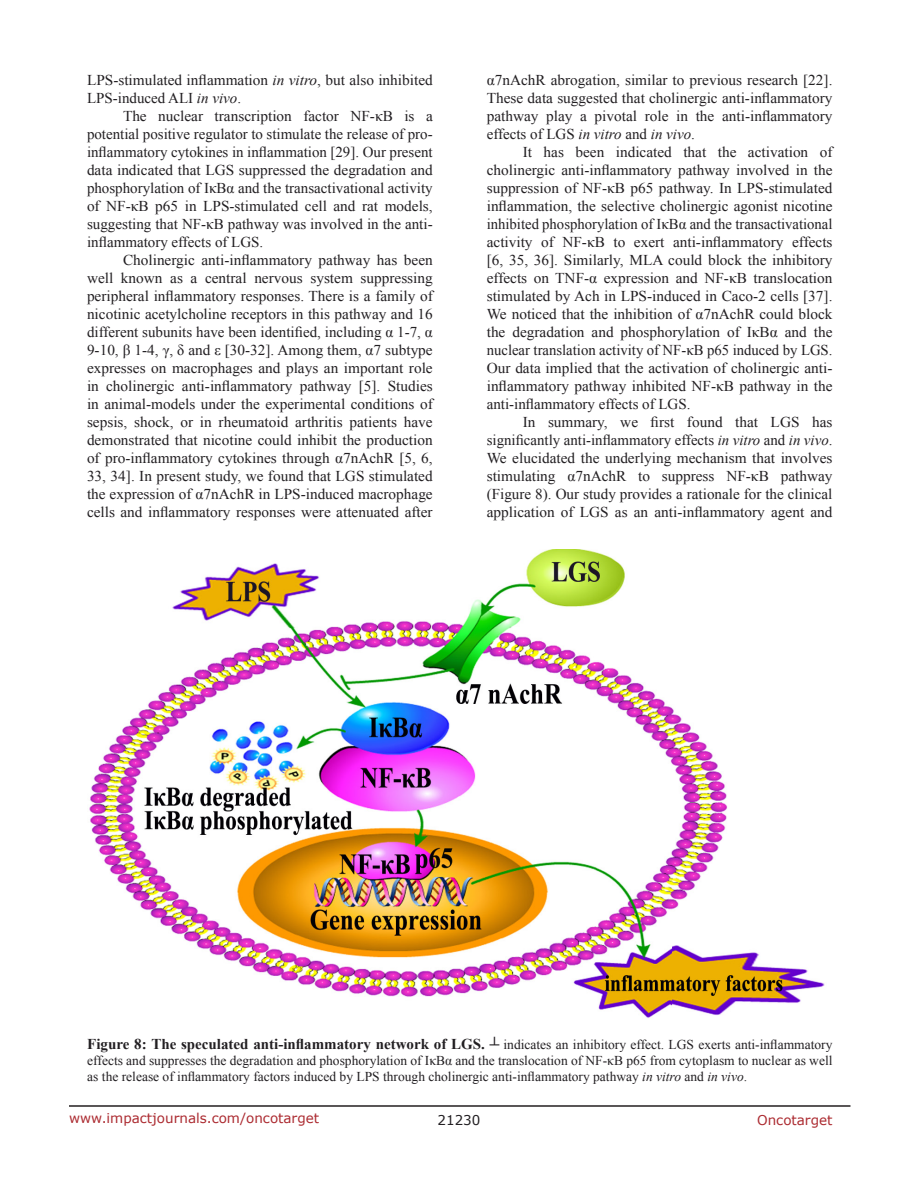
<style>
.page{position:relative;width:918px;height:1188px;background:#fff}
.page>*{position:absolute;margin:0;border:0;box-sizing:border-box;transform-origin:0 0}
.BodyText{font:15px/18px "Times New Roman";color:#221f22;text-align:justify}
.FigureText{font:13.5px/16.2px "Times New Roman";color:#221f22;text-align:justify}
.t1{font:13.5px "Verdana";color:#ac2b31}
.t2{font:13.5px "Verdana";color:#221f22}
.s1{font-style:italic}
.s2{font-weight:700;font-size:15px}
</style>
<div class="page">
<hr style="left:69px;top:1105px;width:781px;height:2px;background:#231f20">
<img style="left:89px;top:549px;width:736px;height:469px">
<p class="BodyText" style="left:87px;top:71px;width:347px">LPS-stimulated inflammation <span class="s1">in vitro</span>, but also inhibited<br>LPS-induced ALI <span class="s1">in vivo</span>.</p>
<p class="BodyText" style="left:87px;top:107px;width:347px;text-indent:36px">The nuclear transcription factor NF-κB is a potential positive regulator to stimulate the release of pro&shy;inflammatory cytokines in inflammation [29]. Our present data indicated that LGS suppressed the degradation and phosphorylation of IκBα and the transactivational activity of NF-κB p65 in LPS-stimulated cell and rat models, suggesting that NF-κB pathway was involved in the anti&shy;inflammatory effects of LGS.</p>
<p class="BodyText" style="left:87px;top:251px;width:347px;text-indent:36px">Cholinergic anti-inflammatory pathway has been well known as a central nervous system suppressing peripheral inflammatory responses. There is a family of nicotinic acetylcholine receptors in this pathway and 16 different subunits have been identified, including α 1-7, α 9-10, β 1-4, γ, δ and ε [30-32]. Among them, α7 subtype expresses on macrophages and plays an important role in cholinergic anti-inflammatory pathway [5]. Studies in animal-models under the experimental conditions of sepsis, shock, or in rheumatoid arthritis patients have demonstrated that nicotine could inhibit the production of pro-inflammatory cytokines through α7nAchR [5, 6, 33, 34]. In present study, we found that LGS stimulated the expression of α7nAchR in LPS-induced macrophage cells and inflammatory responses were attenuated after</p>
<p class="BodyText" style="left:487px;top:71px;width:347px">α7nAchR abrogation, similar to previous research [22].<br>These data suggested that cholinergic anti-inflammatory pathway play a pivotal role in the anti-inflammatory effects of LGS <span class="s1">in vitro</span> and <span class="s1">in vivo</span>.</p>
<p class="BodyText" style="left:487px;top:143px;width:347px;text-indent:36px">It has been indicated that the activation of cholinergic anti-inflammatory pathway involved in the suppression of NF-κB p65 pathway. In LPS-stimulated inflammation, the selective cholinergic agonist nicotine inhibited phosphorylation of IκBα and the transactivational activity of NF-κB to exert anti-inflammatory effects [6, 35, 36]. Similarly, MLA could block the inhibitory effects on TNF-α expression and NF-κB translocation stimulated by Ach in LPS-induced in Caco-2 cells [37].<br>We noticed that the inhibition of α7nAchR could block the degradation and phosphorylation of IκBα and the nuclear translation activity of NF-κB p65 induced by LGS.<br>Our data implied that the activation of cholinergic anti&shy;inflammatory pathway inhibited NF-κB pathway in the anti-inflammatory effects of LGS.</p>
<p class="BodyText" style="left:487px;top:413px;width:347px;text-indent:36px">In summary, we first found that LGS has significantly anti-inflammatory effects <span class="s1">in vitro</span> and <span class="s1">in vivo</span>.<br>We elucidated the underlying mechanism that involves stimulating α7nAchR to suppress NF-κB pathway (Figure 8). Our study provides a rationale for the clinical application of LGS as an anti-inflammatory agent and</p>
<p class="FigureText" style="left:87px;top:1036px;width:747px"><span class="s2">Figure 8: The speculated anti-inflammatory network of LGS.</span> ┴ indicates an inhibitory effect. LGS exerts anti-inflammatory effects and suppresses the degradation and phosphorylation of IκBα and the translocation of NF-κB p65 from cytoplasm to nuclear as well as the release of inflammatory factors induced by LPS through cholinergic anti-inflammatory pathway <span class="s1">in vitro</span> and <span class="s1">in vivo</span>.</p>
<p class="t1" style="left:69px;top:1109px;width:252px">www.impactjournals.com/oncotarget</p>
<p class="t2" style="left:438px;top:1111px;width:44px">21230</p>
<p class="t1" style="left:757px;top:1111px;width:77px">Oncotarget</p>
</div>
